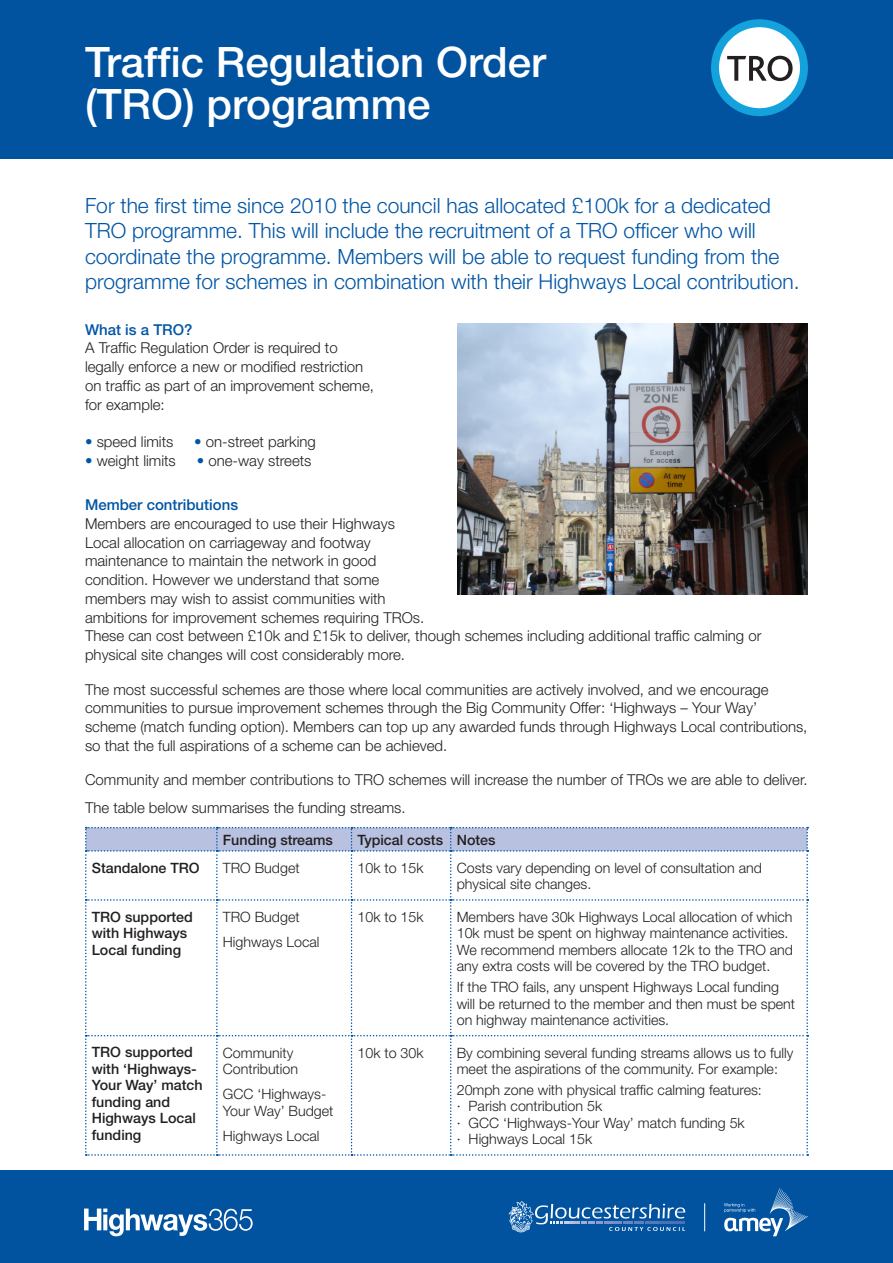
<style>
.page{position:relative;width:893px;height:1263px;background:#fff}
.page>*{position:absolute;margin:0;border:0;box-sizing:border-box;transform-origin:0 0}
.t1{font:500 42px "Helvetica Neue";color:#fff}
.t2{font:300 21px/25.2px "Helvetica Neue";color:#0155a5}
.t3{font:300 15px/18.8px "Helvetica Neue";color:#231f20}
.t4{font:500 15px "Helvetica Neue";color:#0155a5}
.t5{font:300 14.25px/16.5px "Helvetica Neue";color:#231f20}
.t6{font:500 14.25px/16.5px "Helvetica Neue";color:#231f20}
.s1{color:#0155a5}
</style>
<div class="page">
<div style="left:0;top:0;width:893px;height:158px;background:#0153a0"></div>
<svg style="left:711px;top:19px;width:97px;height:97px"></svg>
<div style="left:0;top:1170px;width:893px;height:93px;background:#0153a0"></div>
<svg style="left:724px;top:1188px;width:84px;height:48px"></svg>
<svg style="left:704px;top:1203px;width:1px;height:28px"></svg>
<svg style="left:508px;top:1201px;width:177px;height:31px"></svg>
<svg style="left:84px;top:1208px;width:169px;height:28px"></svg>
<svg style="left:85px;top:827px;width:723px;height:329px"></svg>
<img style="left:457px;top:324px;width:351px;height:270px">
<p class="t1" style="left:85px;top:37px;width:462px">Traffic Regulation Order</p>
<p class="t1" style="left:85px;top:79px;width:347px">(TRO) programme</p>
<p class="t2" style="left:85px;top:193px;width:716px">For the first time since 2010 the council has allocated £100k for a dedicated TRO programme. This will include the recruitment of a TRO officer who will coordinate the programme. Members will be able to request funding from the programme for schemes in combination with their Highways Local contribution.</p>
<p class="t4" style="left:85px;top:320px;width:109px">What is a TRO?</p>
<p class="t3" style="left:85px;top:338px;width:290px">A Traffic Regulation Order is required to legally enforce a new or modified restriction on traffic as part of an improvement scheme, for example:</p>
<p class="t3" style="left:85px;top:432px;width:90px"><span class="s1">•</span> speed limits</p>
<p class="t3" style="left:194px;top:432px;width:123px"><span class="s1">•</span> on-street parking</p>
<p class="t3" style="left:85px;top:451px;width:92px"><span class="s1">•</span> weight limits</p>
<p class="t3" style="left:197px;top:451px;width:116px"><span class="s1">•</span> one-way streets</p>
<p class="t4" style="left:85px;top:496px;width:155px">Member contributions</p>
<p class="t3" style="left:85px;top:514px;width:678px">Members are encouraged to use their Highways<br>Local allocation on carriageway and footway<br>maintenance to maintain the network in good<br>condition. However we understand that some<br>members may wish to assist communities with<br>ambitions for improvement schemes requiring TROs.<br>These can cost between £10k and £15k to deliver, though schemes including additional traffic calming or physical site changes will cost considerably more.</p>
<p class="t3" style="left:85px;top:680px;width:724px">The most successful schemes are those where local communities are actively involved, and we encourage communities to pursue improvement schemes through the Big Community Offer: ‘Highways – Your Way’ scheme (match funding option). Members can top up any awarded funds through Highways Local contributions, so that the full aspirations of a scheme can be achieved.</p>
<p class="t3" style="left:85px;top:766px;width:724px;line-height:27.8px">Community and member contributions to TRO schemes will increase the number of TROs we are able to deliver.<br>The table below summarises the funding streams.</p>
<p class="t6" style="left:223px;top:831px;width:112px">Funding streams</p>
<p class="t6" style="left:357px;top:831px;width:87px">Typical costs</p>
<p class="t6" style="left:457px;top:831px;width:40px">Notes</p>
<p class="t6" style="left:92px;top:859px;width:109px">Standalone TRO</p>
<p class="t5" style="left:223px;top:859px;width:78px">TRO Budget</p>
<p class="t5" style="left:357px;top:859px;width:68px">10k to 15k</p>
<p class="t5" style="left:457px;top:859px;width:307px">Costs vary depending on level of consultation and physical site changes.</p>
<p class="t6" style="left:92px;top:908px;width:103px">TRO supported with Highways<br>Local funding</p>
<p class="t5" style="left:223px;top:908px;width:78px">TRO Budget</p>
<p class="t5" style="left:357px;top:908px;width:68px">10k to 15k</p>
<p class="t5" style="left:457px;top:908px;width:338px">Members have 30k Highways Local allocation of which 10k must be spent on highway maintenance activities.<br>We recommend members allocate 12k to the TRO and any extra costs will be covered by the TRO budget.</p>
<p class="t5" style="left:457px;top:978px;width:340px">If the TRO fails, any unspent Highways Local funding will be returned to the member and then must be spent on highway maintenance activities.</p>
<p class="t5" style="left:223px;top:933px;width:98px">Highways Local</p>
<p class="t6" style="left:92px;top:1044px;width:112px">TRO supported with ‘Highways-<br>Your Way’ match funding and<br>Highways Local funding</p>
<p class="t5" style="left:223px;top:1044px;width:77px">Community<br>Contribution</p>
<p class="t5" style="left:223px;top:1085px;width:112px">GCC ‘Highways-<br>Your Way’ Budget</p>
<p class="t5" style="left:223px;top:1127px;width:98px">Highways Local</p>
<p class="t5" style="left:357px;top:1044px;width:68px">10k to 30k</p>
<p class="t5" style="left:457px;top:1044px;width:338px">By combining several funding streams allows us to fully meet the aspirations of the community. For example:</p>
<p class="t5" style="left:457px;top:1081px;width:307px">20mph zone with physical traffic calming features:</p>
<p class="t5" style="left:457px;top:1098px;width:147px">· Parish contribution 5k</p>
<p class="t5" style="left:457px;top:1114px;width:289px">· GCC ‘Highways-Your Way’ match funding 5k</p>
<p class="t5" style="left:457px;top:1131px;width:137px">· Highways Local 15k</p>
</div>
